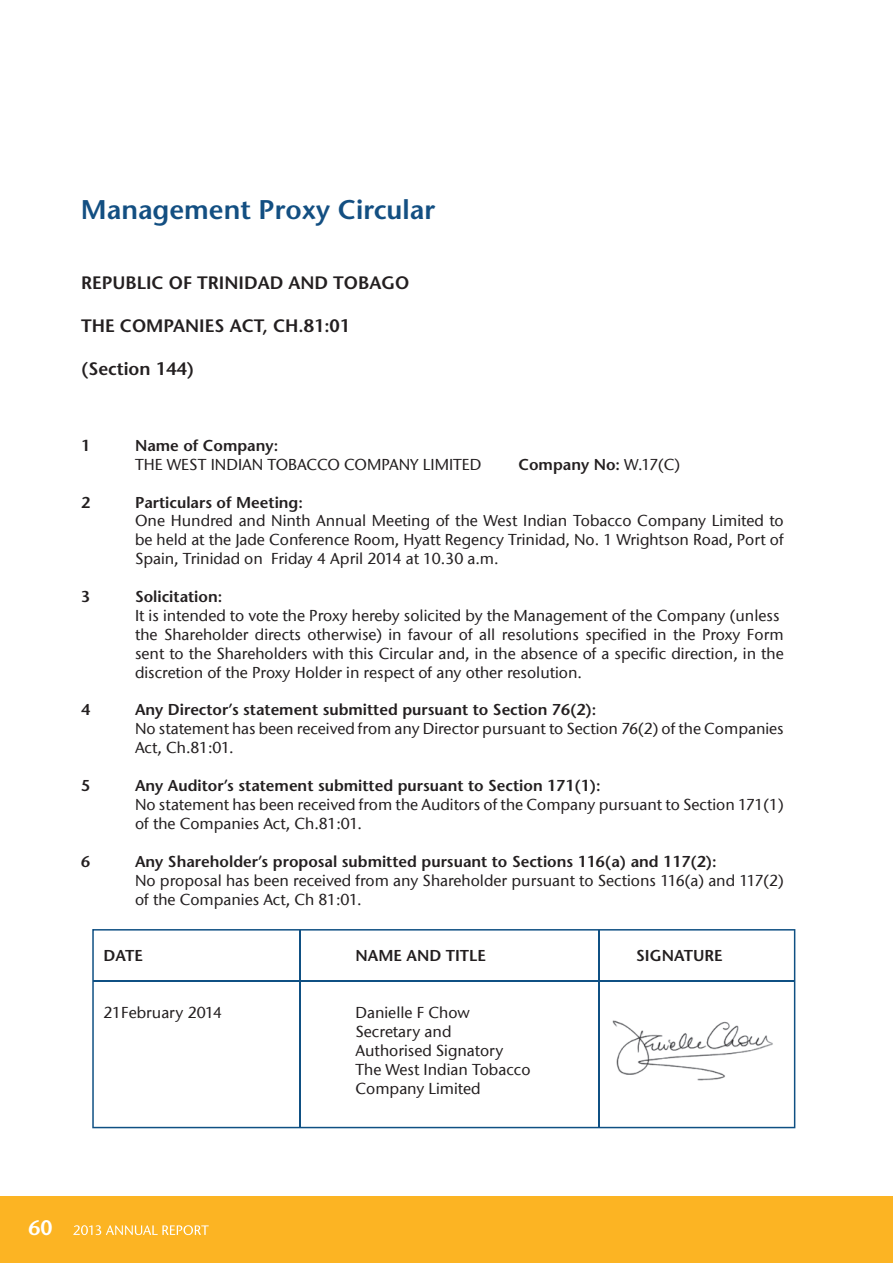
<style>
.page{position:relative;width:893px;height:1263px;background:#fff}
.page>*{position:absolute;margin:0;border:0;box-sizing:border-box;transform-origin:0 0}
.t1{font:600 27px "Stone Sans";color:#134f82}
.t2{font:600 21px "Stone Sans";color:#fff}
.t3{font:600 18px "Stone Sans";color:#231f20}
.t4{font:500 15.75px/18.9px "Stone Sans ITC";color:#231f20}
.t5{font:600 15.75px "Stone Sans";color:#231f20}
.s1{font-family:"Stone Sans ITC";font-weight:500}
</style>
<div class="page">
<div style="left:0;top:1196px;width:893px;height:67px;background:#fcb423"></div>
<svg style="left:73px;top:1225px;width:136px;height:10px"></svg>
<svg style="left:92px;top:929px;width:703px;height:199px"></svg>
<hr style="left:93px;top:980px;width:702px;height:2px;background:#0f5083">
<hr style="left:300px;top:930px;width:1px;height:197px;background:#0f5083">
<hr style="left:598px;top:930px;width:1px;height:197px;background:#0f5083">
<img style="left:611px;top:1018px;width:172px;height:67px">
<h1 class="t1" style="left:81px;top:193px;width:356px">Management Proxy Circular</h1>
<p class="t3" style="left:81px;top:271px;width:330px">REPUBLIC OF TRINIDAD AND TOBAGO</p>
<p class="t3" style="left:81px;top:315px;width:271px">THE COMPANIES ACT, CH.81:01</p>
<p class="t3" style="left:81px;top:358px;width:115px">(Section 144)</p>
<p class="t5" style="left:81px;top:436px;width:11px">1</p>
<p class="t5" style="left:135px;top:436px;width:145px">Name of Company:</p>
<p class="t4" style="left:135px;top:455px;width:348px">THE WEST INDIAN TOBACCO COMPANY LIMITED</p>
<p class="t5" style="left:518px;top:454px;width:163px">Company No: <span class="s1">W.17(C)</span></p>
<p class="t5" style="left:81px;top:492px;width:11px">2</p>
<p class="t5" style="left:135px;top:492px;width:169px">Particulars of Meeting:</p>
<p class="t4" style="left:135px;top:511px;width:650px;text-align:justify">One Hundred and Ninth Annual Meeting of the West Indian Tobacco Company Limited to be held at the Jade Conference Room, Hyatt Regency Trinidad, No. 1 Wrightson Road, Port of Spain, Trinidad on Friday 4 April 2014 at 10.30 a.m.</p>
<p class="t5" style="left:81px;top:587px;width:11px">3</p>
<p class="t5" style="left:135px;top:587px;width:89px">Solicitation:</p>
<p class="t4" style="left:135px;top:606px;width:650px">It is intended to vote the Proxy hereby solicited by the Management of the Company (unless the Shareholder directs otherwise) in favour of all resolutions specified in the Proxy Form sent to the Shareholders with this Circular and, in the absence of a specific direction, in the discretion of the Proxy Holder in respect of any other resolution.</p>
<p class="t5" style="left:81px;top:700px;width:11px">4</p>
<p class="t5" style="left:135px;top:700px;width:463px">Any Director’s statement submitted pursuant to Section 76(2):</p>
<p class="t4" style="left:135px;top:719px;width:650px">No statement has been received from any Director pursuant to Section 76(2) of the Companies<br>Act, Ch.81:01.</p>
<p class="t5" style="left:81px;top:776px;width:11px">5</p>
<p class="t5" style="left:135px;top:776px;width:467px">Any Auditor’s statement submitted pursuant to Section 171(1):</p>
<p class="t4" style="left:135px;top:795px;width:650px">No statement has been received from the Auditors of the Company pursuant to Section 171(1) of the Companies Act, Ch.81:01.</p>
<p class="t5" style="left:81px;top:851px;width:11px">6</p>
<p class="t5" style="left:135px;top:851px;width:583px">Any Shareholder’s proposal submitted pursuant to Sections 116(a) and 117(2):</p>
<p class="t4" style="left:135px;top:870px;width:650px">No proposal has been received from any Shareholder pursuant to Sections 116(a) and 117(2) of the Companies Act, Ch 81:01.</p>
<p class="t5" style="left:104px;top:946px;width:41px">DATE</p>
<p class="t5" style="left:356px;top:946px;width:132px">NAME AND TITLE</p>
<p class="t5" style="left:636px;top:946px;width:88px">SIGNATURE</p>
<p class="t4" style="left:104px;top:1003px;width:120px">21February 2014</p>
<p class="t4" style="left:356px;top:1003px;width:177px">Danielle F Chow<br>Secretary and<br>Authorised Signatory<br>The West Indian Tobacco<br>Company Limited</p>
<h2 class="t2" style="left:28px;top:1215px;width:26px">60</h2>
</div>
